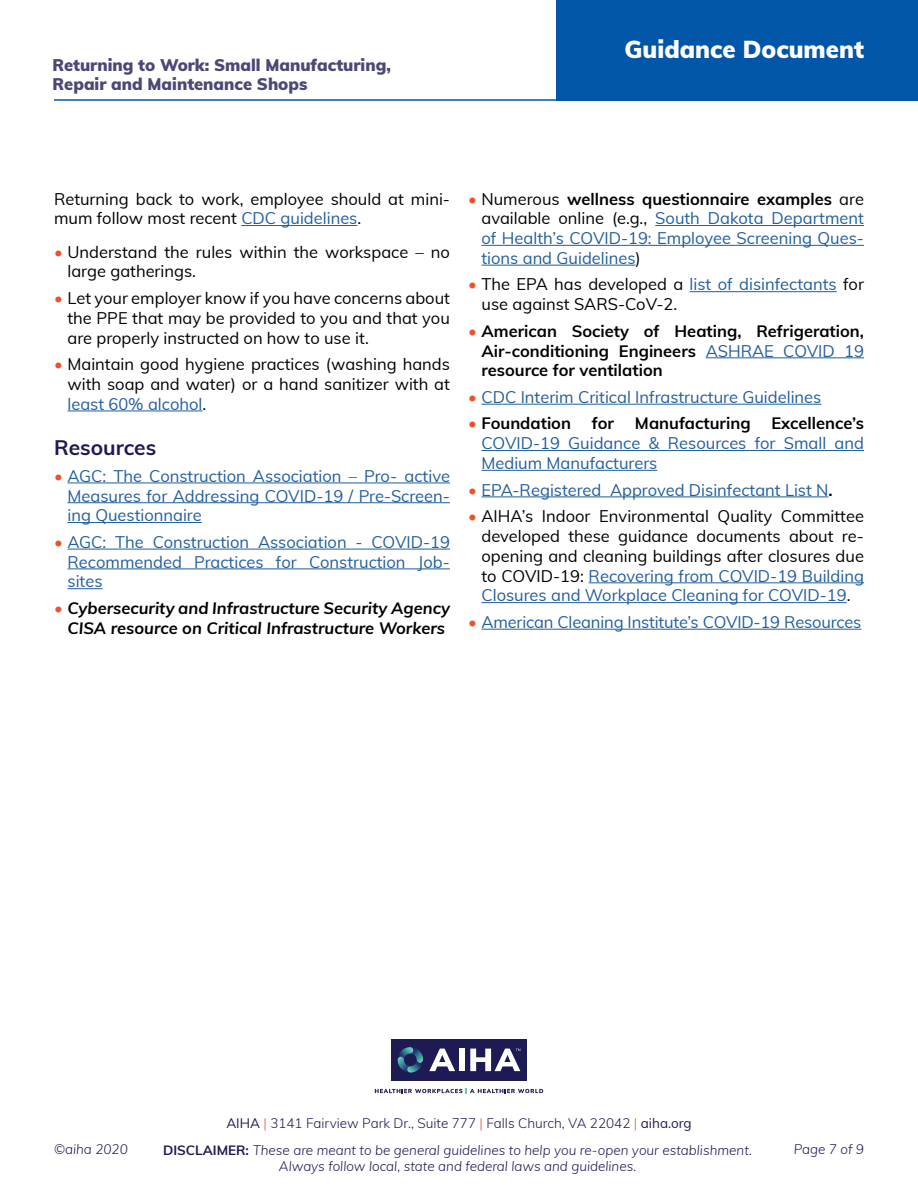
<style>
.page{position:relative;width:918px;height:1188px;background:#fff}
.page>*{position:absolute;margin:0;border:0;box-sizing:border-box;transform-origin:0 0}
.t1{font:900 24px "Muli";color:#fff}
.t2{font:700 21px "Muli";color:#1e1a53}
.t3{font:16.5px/19.8px "Muli";color:#000}
.t4{font:16.5px/19.8px "Muli";color:#215e9e;text-align:justify}
.t5{font:700 16.5px/19.8px "Muli";color:#000;text-align:justify}
.t6{font:italic 700 16.5px/19.8px "Muli";color:#000;text-align:center}
.t7{font:900 16.5px/19.8px "Muli";color:#4b4875}
.t8{font:italic 300 13.5px/16.2px "Muli";color:#1e1a53;text-align:center}
.t9{font:300 13.5px "Muli";color:#1e1a53}
.s1{color:#215e9e}
.s2{color:#f0512a}
.s3{font-weight:400;font-style:normal;color:#f0512a}
.s4{color:#000}
.s5{font-weight:700;color:#000}
.s6{font-weight:400;color:#f0512a}
.s7{font-weight:400;color:#215e9e}
.s8{font-weight:400}
.s9{font-weight:700;font-style:normal}
</style>
<div class="page">
<hr style="left:54px;top:99px;width:537px;height:2px;background:#0256a7">
<div style="left:556px;top:0;width:362px;height:101px;background:#0256a7"></div>
<div style="left:391px;top:1039px;width:136px;height:42px;background:#1e1a53"></div>
<svg style="left:398px;top:1047px;width:25px;height:26px"></svg>
<svg style="left:375px;top:1088px;width:168px;height:6px"></svg>
<svg style="left:429px;top:1049px;width:26px;height:22px"></svg>
<div style="left:459px;top:1049px;width:6px;height:22px;background:#fff"></div>
<svg style="left:470px;top:1049px;width:50px;height:22px"></svg>
<hr style="left:241px;top:225px;width:116px;height:1px;background:#215e9e">
<hr style="left:68px;top:411px;width:135px;height:1px;background:#215e9e">
<hr style="left:68px;top:483px;width:382px;height:1px;background:#215e9e">
<hr style="left:68px;top:502px;width:382px;height:1px;background:#215e9e">
<hr style="left:68px;top:522px;width:134px;height:1px;background:#215e9e">
<hr style="left:68px;top:549px;width:382px;height:1px;background:#215e9e">
<hr style="left:68px;top:568px;width:382px;height:1px;background:#215e9e">
<hr style="left:68px;top:588px;width:35px;height:1px;background:#215e9e">
<hr style="left:655px;top:225px;width:209px;height:1px;background:#215e9e">
<hr style="left:482px;top:245px;width:382px;height:1px;background:#215e9e">
<hr style="left:482px;top:265px;width:154px;height:1px;background:#215e9e">
<hr style="left:690px;top:291px;width:147px;height:1px;background:#215e9e">
<hr style="left:706px;top:357px;width:158px;height:1px;background:#215e9e">
<hr style="left:482px;top:404px;width:339px;height:1px;background:#215e9e">
<hr style="left:482px;top:450px;width:382px;height:1px;background:#215e9e">
<hr style="left:482px;top:470px;width:175px;height:1px;background:#215e9e">
<hr style="left:482px;top:496px;width:346px;height:1px;background:#215e9e">
<hr style="left:589px;top:582px;width:275px;height:1px;background:#215e9e">
<hr style="left:482px;top:602px;width:365px;height:1px;background:#215e9e">
<hr style="left:482px;top:629px;width:379px;height:1px;background:#215e9e">
<p class="t7" style="left:52px;top:54px;width:340px">Returning to Work: Small Manufacturing,<br>Repair and Maintenance Shops</p>
<h1 class="t1" style="left:625px;top:31px;width:241px">Guidance Document</h1>
<p class="t3" style="left:54px;top:188px;width:398px">Returning back to work, employee should at mini&shy;mum follow most recent <span class="s1">CDC guidelines</span>.</p>
<p class="t3" style="left:67px;top:241px;width:384px;text-indent:-13px"><span class="s2">•</span> Understand the rules within the workspace – no large gatherings.</p>
<p class="t3" style="left:67px;top:287px;width:384px;text-align:justify;text-indent:-13px"><span class="s2">•</span> Let your employer know if you have concerns about the PPE that may be provided to you and that you are properly instructed on how to use it.</p>
<p class="t3" style="left:67px;top:353px;width:384px;text-align:justify;text-indent:-13px"><span class="s2">•</span> Maintain good hygiene practices (washing hands with soap and water) or a hand sanitizer with at <span class="s1">least 60% alcohol</span>.</p>
<p class="t2" style="left:54px;top:432px;width:104px">Resources</p>
<p class="t4" style="left:67px;top:465px;width:384px;text-indent:-13px"><span class="s2">•</span> AGC: The Construction Association – Pro- active Measures for Addressing COVID-19 / Pre-Screen&shy;ing Questionnaire</p>
<p class="t4" style="left:67px;top:531px;width:384px;text-indent:-13px"><span class="s2">•</span> AGC: The Construction Association - COVID-19<br>Recommended Practices for Construction Job&shy;sites</p>
<p class="t6" style="left:54px;top:597px;width:397px"><span class="s3">•</span> Cybersecurity and Infrastructure Security Agency<br>CISA resource on Critical Infrastructure Workers</p>
<p class="t4" style="left:481px;top:188px;width:384px;text-indent:-13px"><span class="s2">•</span> <span class="s4">Numerous</span> <span class="s5">wellness questionnaire examples</span> <span class="s4">are available online (e.g.,</span> South Dakota Department of Health’s COVID-19: Employee Screening Ques&shy;tions and Guidelines<span class="s4">)</span></p>
<p class="t3" style="left:481px;top:274px;width:384px;text-indent:-13px"><span class="s2">•</span> The EPA has developed a <span class="s1">list of disinfectants</span> for use against SARS-CoV-2.</p>
<p class="t5" style="left:481px;top:320px;width:384px;text-indent:-13px"><span class="s6">•</span> American Society of Heating, Refrigeration, Air-conditioning Engineers <span class="s7">ASHRAE COVID 19 </span>resource for ventilation</p>
<p class="t4" style="left:468px;top:386px;width:355px"><span class="s2">•</span> CDC Interim Critical Infrastructure Guidelines</p>
<p class="t5" style="left:468px;top:413px;width:105px"><span class="s6">•</span> Foundation</p>
<p class="t5" style="left:592px;top:413px;width:24px">for</p>
<p class="t5" style="left:635px;top:413px;width:117px">Manufacturing</p>
<p class="t5" style="left:772px;top:413px;width:94px">Excellence’s</p>
<p class="t4" style="left:481px;top:433px;width:384px">COVID-19 Guidance &amp; Resources for Small and<br>Medium Manufacturers</p>
<p class="t4" style="left:468px;top:479px;width:366px"><span class="s2">•</span> EPA-Registered Approved Disinfectant List N<span class="s5">.</span></p>
<p class="t3" style="left:481px;top:506px;width:384px;text-align:justify;text-indent:-13px"><span class="s2">•</span> AIHA’s Indoor Environmental Quality Committee developed these guidance documents about re&shy;opening and cleaning buildings after closures due to COVID-19: <span class="s1">Recovering from COVID-19 Building Closures and Workplace Cleaning for COVID-19</span>.</p>
<p class="t4" style="left:468px;top:611px;width:395px"><span class="s2">•</span> American Cleaning Institute’s COVID-19 Resources</p>
<p class="t9" style="left:226px;top:1113px;width:467px"><span class="s8">AIHA</span> <span class="s2">|</span> 3141 Fairview Park Dr., Suite 777 <span class="s2">|</span> Falls Church, VA 22042 <span class="s2">|</span> <span class="s8">aiha.org</span></p>
<p class="t8" style="left:54px;top:1141px;width:75px">©aiha 2020</p>
<p class="t8" style="left:794px;top:1141px;width:72px">Page 7 of 9</p>
<p class="t8" style="left:163px;top:1141px;width:590px"><span class="s9">DISCLAIMER:</span> These are meant to be general guidelines to help you re-open your establishment.<br>Always follow local, state and federal laws and guidelines.</p>
</div>
